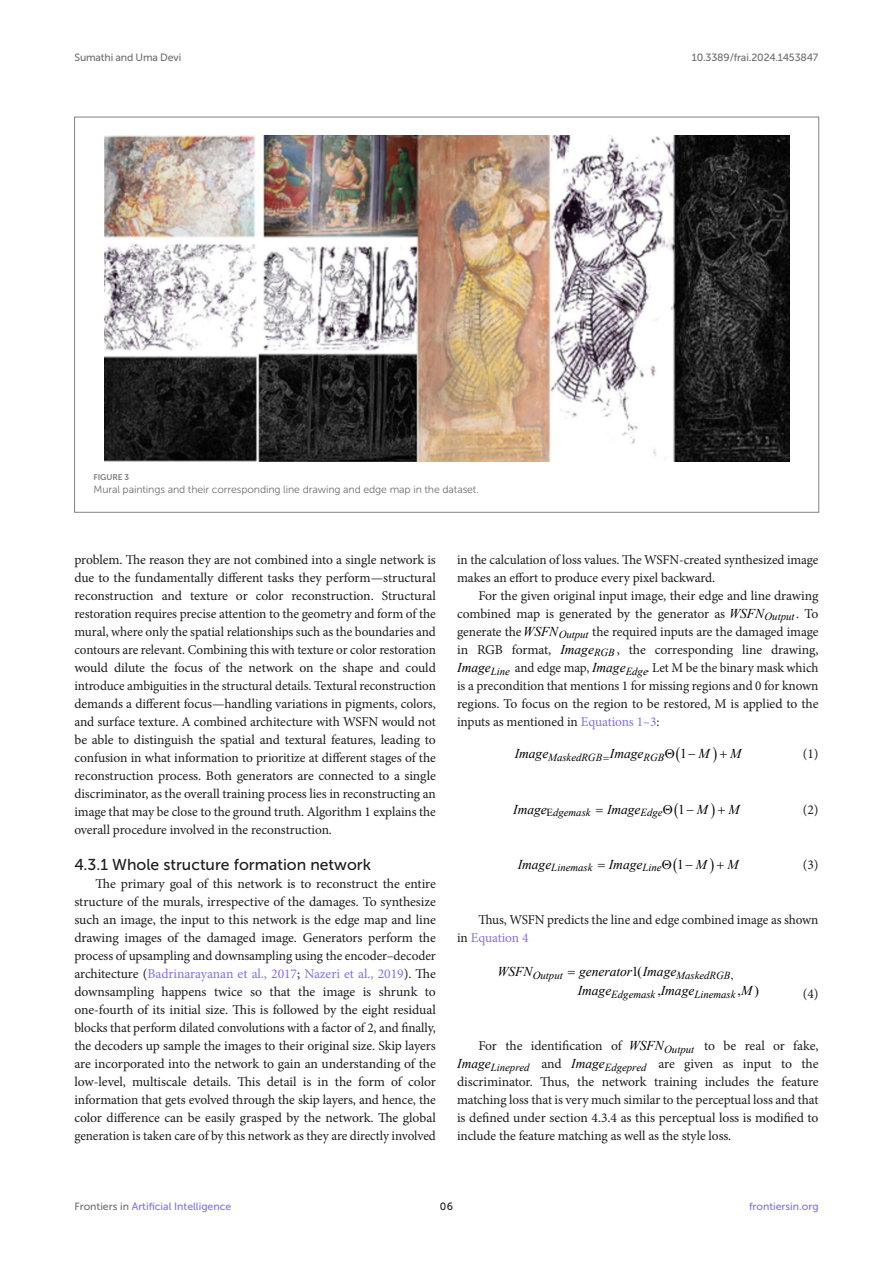
<style>
.page{position:relative;width:893px;height:1263px;background:#fff}
.page>*{position:absolute;margin:0;border:0;box-sizing:border-box;transform-origin:0 0}
.HEAD_3{font:15.75px "Museo Sans 500";color:#1b1c1b}
.TEXT_FLUSH{font:13.5px/18px "Minion Pro";letter-spacing:-.005em;color:#1b1c1b;text-align:justify}
.TEXT{font:13.5px/18px "Minion Pro";letter-spacing:-.01em;color:#1b1c1b}
.spi-math-img{font:13.5px "Minion Pro";letter-spacing:-.005em;color:#1b1c1b}
.spi-math-img-2{font:italic 13.5px/18.9px "Times New Roman";color:#000}
.spi-math-img-3{font:13.5px "Times New Roman";color:#000}
.EQ{font:13.5px "Minion Pro";color:#1b1c1b}
.spi-math-img-4{font:italic 10.8px "Times New Roman";color:#000}
.FIG_LEG{font:10.5px "Museo Sans 300";letter-spacing:-.01em;color:#706f70}
.t1{font:10.5px "Museo Sans 500";color:#856df0}
.t2{font:10.5px "Museo Sans 500";letter-spacing:-.015em;color:#706f70}
.t3{font:10.5px "Museo Sans 500";color:#1b1c1b}
.FIG_HD{font:8.25px "Museo Sans 700";letter-spacing:-.01em;color:#7e7f7f}
.s1{color:#856df0}
.s2{font-family:"Times New Roman";font-style:italic;color:#000}
.s3{font-style:italic}
.s4{font-style:normal}
.s5{color:#706f70}
</style>
<div class="page">
<img style="left:104px;top:136px;width:685px;height:325px">
<p class="t2" style="left:74px;top:51px;width:108px">Sumathi and Uma Devi</p>
<p class="t2" style="left:692px;top:51px;width:128px">10.3389/frai.2024.1453847</p>
<p class="FIG_HD" style="left:94px;top:472px;width:37px">FIGURE 3</p>
<p class="FIG_LEG" style="left:94px;top:484px;width:387px">Mural paintings and their corresponding line drawing and edge map in the dataset.</p>
<p class="TEXT_FLUSH" style="left:74px;top:551px;width:363px">problem. The reason they are not combined into a single network is due to the fundamentally different tasks they perform—structural reconstruction and texture or color reconstruction. Structural restoration requires precise attention to the geometry and form of the mural, where only the spatial relationships such as the boundaries and contours are relevant. Combining this with texture or color restoration would dilute the focus of the network on the shape and could introduce ambiguities in the structural details. Textural reconstruction demands a different focus—handling variations in pigments, colors, and surface texture. A combined architecture with WSFN would not be able to distinguish the spatial and textural features, leading to confusion in what information to prioritize at different stages of the reconstruction process. Both generators are connected to a single discriminator, as the overall training process lies in reconstructing an image that may be close to the ground truth. Algorithm 1 explains the overall procedure involved in the reconstruction.</p>
<p class="HEAD_3" style="left:74px;top:856px;width:298px">4.3.1 Whole structure formation network</p>
<p class="TEXT_FLUSH" style="left:74px;top:875px;width:363px;text-indent:21px">The primary goal of this network is to reconstruct the entire structure of the murals, irrespective of the damages. To synthesize such an image, the input to this network is the edge map and line drawing images of the damaged image. Generators perform the process of upsampling and downsampling using the encoder–decoder architecture (<span class="s1">Badrinarayanan et al., 2017</span>; <span class="s1">Nazeri et al., 2019</span>). The downsampling happens twice so that the image is shrunk to one-fourth of its initial size. This is followed by the eight residual blocks that perform dilated convolutions with a factor of 2, and finally, the decoders up sample the images to their original size. Skip layers are incorporated into the network to gain an understanding of the low-level, multiscale details. This detail is in the form of color information that gets evolved through the skip layers, and hence, the color difference can be easily grasped by the network. The global generation is taken care of by this network as they are directly involved</p>
<p class="TEXT_FLUSH" style="left:457px;top:551px;width:363px">in the calculation of loss values. The WSFN-created synthesized image makes an effort to produce every pixel backward.</p>
<p class="TEXT" style="left:457px;top:587px;width:363px;text-indent:21px">For the given original input image, their edge and line drawing combined map is generated by the generator as</p>
<p class="spi-math-img-4" style="left:729px;top:609px;width:67px"><sup>WSFN</sup>Output</p>
<p class="TEXT" style="left:796px;top:605px;width:24px">. To</p>
<p class="TEXT" style="left:457px;top:623px;width:66px">generate the</p>
<p class="spi-math-img-4" style="left:523px;top:627px;width:67px"><sup>WSFN</sup>Output</p>
<p class="TEXT" style="left:592px;top:623px;width:228px">the required inputs are the damaged image</p>
<p class="TEXT" style="left:457px;top:641px;width:96px">in RGB format,</p>
<p class="spi-math-img" style="left:560px;top:641px;width:260px"><span class="s2">Image</span><sub>RGB</sub> , the corresponding line drawing,</p>
<p class="spi-math-img" style="left:457px;top:659px;width:363px"><span class="s2">Image</span><sub>Line</sub> and edge map, <span class="s2">Image</span><sub>Edge</sub>. Let M be the binary mask which</p>
<p class="TEXT" style="left:457px;top:677px;width:363px;text-align:justify">is a precondition that mentions 1 for missing regions and 0 for known regions. To focus on the region to be restored, M is applied to the inputs as mentioned in <span class="s1">Equations 1–3</span>:</p>
<p class="spi-math-img-2" style="left:515px;top:744px;width:35px">Image</p>
<p class="spi-math-img-2" style="left:610px;top:744px;width:35px">Image</p>
<p class="spi-math-img-3" style="left:680px;top:744px;width:31px">1−<span class="s3">M</span></p>
<p class="spi-math-img-2" style="left:730px;top:744px;width:13px">M</p>
<p class="spi-math-img-4" style="left:548px;top:749px;width:56px">MaskedRGB</p>
<p class="spi-math-img-4" style="left:643px;top:749px;width:22px">RGB</p>
<p class="EQ" style="left:803px;top:745px;width:17px">(1)</p>
<p class="spi-math-img-4" style="left:546px;top:805px;width:46px"><span class="s4">E</span>dgemask</p>
<p class="spi-math-img-4" style="left:641px;top:805px;width:24px">Edge</p>
<p class="EQ" style="left:803px;top:800px;width:17px">(2)</p>
<p class="spi-math-img-2" style="left:513px;top:799px;width:35px">Image</p>
<p class="spi-math-img-2" style="left:607px;top:799px;width:35px">Image</p>
<p class="spi-math-img-3" style="left:678px;top:799px;width:31px">1−<span class="s3">M</span></p>
<p class="spi-math-img-2" style="left:728px;top:799px;width:13px">M</p>
<p class="spi-math-img-4" style="left:551px;top:860px;width:43px">Linemask</p>
<p class="spi-math-img-4" style="left:642px;top:860px;width:21px">Line</p>
<p class="EQ" style="left:803px;top:855px;width:17px">(3)</p>
<p class="spi-math-img-2" style="left:518px;top:855px;width:35px">Image</p>
<p class="spi-math-img-2" style="left:609px;top:855px;width:35px">Image</p>
<p class="spi-math-img-3" style="left:677px;top:855px;width:31px">1−<span class="s3">M</span></p>
<p class="spi-math-img-2" style="left:727px;top:855px;width:13px">M</p>
<p class="TEXT" style="left:457px;top:911px;width:363px;text-indent:21px">Thus, WSFN predicts the line and edge combined image as shown in <span class="s1">Equation 4</span></p>
<p class="spi-math-img-3" style="left:632px;top:962px;width:12px">1(</p>
<p class="spi-math-img-4" style="left:676px;top:967px;width:59px">MaskedRGB<span class="s4">,</span></p>
<p class="spi-math-img-2" style="left:657px;top:981px;width:38px"><span class="s4">,</span>Image</p>
<p class="spi-math-img-3" style="left:738px;top:981px;width:23px">, )</p>
<p class="spi-math-img-2" style="left:497px;top:962px;width:37px">WSFN</p>
<p class="spi-math-img-2" style="left:578px;top:962px;width:100px">generator Image<br>Image</p>
<p class="spi-math-img-4" style="left:533px;top:967px;width:31px">Output</p>
<p class="spi-math-img-2" style="left:741px;top:981px;width:13px">M</p>
<p class="EQ" style="left:803px;top:985px;width:17px">(4)</p>
<p class="spi-math-img-4" style="left:611px;top:986px;width:46px">Edgemask</p>
<p class="spi-math-img-4" style="left:694px;top:986px;width:43px">Linemask</p>
<p class="TEXT" style="left:478px;top:1037px;width:145px">For the identification of</p>
<p class="spi-math-img-4" style="left:629px;top:1041px;width:67px"><sup>WSFN</sup>Output</p>
<p class="TEXT" style="left:704px;top:1037px;width:116px">to be real or fake,</p>
<p class="spi-math-img-4" style="left:457px;top:1059px;width:74px"><sup>Image</sup>Linepred</p>
<p class="TEXT" style="left:541px;top:1055px;width:22px">and</p>
<p class="spi-math-img-4" style="left:571px;top:1059px;width:77px"><sup>Image</sup>Edgepred</p>
<p class="TEXT" style="left:457px;top:1055px;width:363px;text-align:justify;text-indent:201px">are given as input to the discriminator. Thus, the network training includes the feature matching loss that is very much similar to the perceptual loss and that is defined under section 4.3.4 as this perceptual loss is modified to include the feature matching as well as the style loss.</p>
<p class="t1" style="left:74px;top:1200px;width:158px"><span class="s5">Frontiers in</span> Artificial Intelligence</p>
<p class="t3" style="left:440px;top:1200px;width:15px">06</p>
<p class="t1" style="left:749px;top:1200px;width:71px">frontiersin.org</p>
</div>
